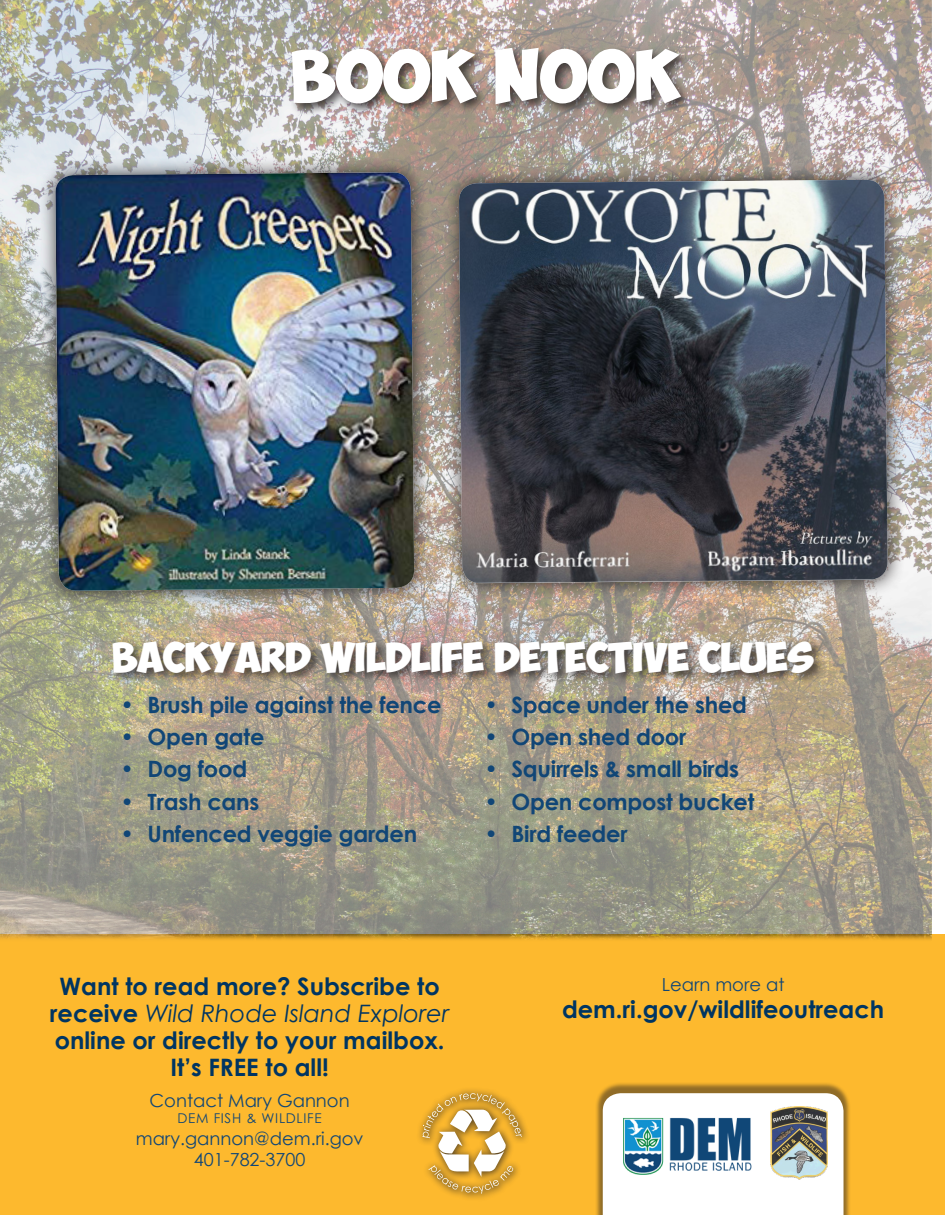
<style>
.page{position:relative;width:945px;height:1215px;background:#fff}
.page>*{position:absolute;margin:0;border:0;box-sizing:border-box;transform-origin:0 0}
.t1{font:700 52.5px "Obelix Pro";color:#fff}
.t2{font:700 30px "Obelix Pro";letter-spacing:-.015em;color:#fff}
.t3{font:700 24px/27px "Century Gothic";color:#003562;text-align:center}
.t4{font:700 22.5px "Century Gothic";letter-spacing:-.01em;color:#114676}
.t5{font:18px "Century Gothic";color:#114676}
.t6{font:13.5px "Century Gothic";letter-spacing:.05em;color:#114676}
.s1{font-weight:400;font-style:italic}
</style>
<div class="page">
<div style="left:0;top:935px;width:945px;height:280px;background:#fdb92e"></div>
<img style="left:0;top:0;width:932px;height:940px">
<div style="left:595px;top:1081px;width:256px;height:134px;background:#231f20;opacity:.5"></div>
<div style="left:603px;top:1093px;width:241px;height:122px;background:#fff"></div>
<img style="left:613px;top:1109px;width:148px;height:65px">
<img style="left:770px;top:1106px;width:58px;height:74px">
<div style="left:289px;top:45px;width:404px;height:72px;background:#231f20;opacity:.75"></div>
<div style="left:442px;top:163px;width:464px;height:438px;background:#231f20;opacity:.75"></div>
<img style="left:459px;top:180px;width:429px;height:403px">
<div style="left:39px;top:156px;width:393px;height:453px;background:#231f20;opacity:.75"></div>
<img style="left:55px;top:172px;width:359px;height:419px">
<div style="left:415px;top:1086px;width:115px;height:116px;background:#231f20;opacity:.75"></div>
<svg style="left:422px;top:1093px;width:100px;height:101px"></svg>
<div style="left:109px;top:638px;width:718px;height:48px;background:#231f20;opacity:.75"></div>
<p class="t1" style="left:291px;top:55px;width:390px">BOOK NOOK</p>
<p class="t2" style="left:112px;top:645px;width:703px">BACKYARD WILDLIFE DETECTIVE CLUES</p>
<p class="t4" style="left:121px;top:688px;width:322px">• Brush pile against the fence</p>
<p class="t4" style="left:121px;top:720px;width:145px">• Open gate</p>
<p class="t4" style="left:121px;top:752px;width:128px">• Dog food</p>
<p class="t4" style="left:121px;top:784px;width:140px">• Trash cans</p>
<p class="t4" style="left:121px;top:817px;width:298px">• Unfenced veggie garden</p>
<p class="t4" style="left:484px;top:688px;width:264px">• Space under the shed</p>
<p class="t4" style="left:484px;top:720px;width:203px">• Open shed door</p>
<p class="t4" style="left:484px;top:752px;width:256px">• Squirrels &amp; small birds</p>
<p class="t4" style="left:484px;top:784px;width:271px">• Open compost bucket</p>
<p class="t4" style="left:484px;top:817px;width:145px">• Bird feeder</p>
<p class="t3" style="left:50px;top:972px;width:401px">Want to read more? Subscribe to receive <span class="s1">Wild Rhode Island Explorer </span>online or directly to your mailbox.</p>
<p class="t3" style="left:170px;top:1053px;width:160px">It’s FREE to all!</p>
<p class="t5" style="left:150px;top:1088px;width:202px">Contact Mary Gannon</p>
<p class="t6" style="left:178px;top:1109px;width:146px">DEM FISH &amp; WILDLIFE</p>
<p class="t5" style="left:136px;top:1126px;width:229px">mary.gannon@dem.ri.gov</p>
<p class="t5" style="left:194px;top:1147px;width:113px">401-782-3700</p>
<p class="t5" style="left:662px;top:972px;width:124px">Learn more at</p>
<p class="t3" style="left:562px;top:995px;width:324px">dem.ri.gov/wildlifeoutreach</p>
</div>
